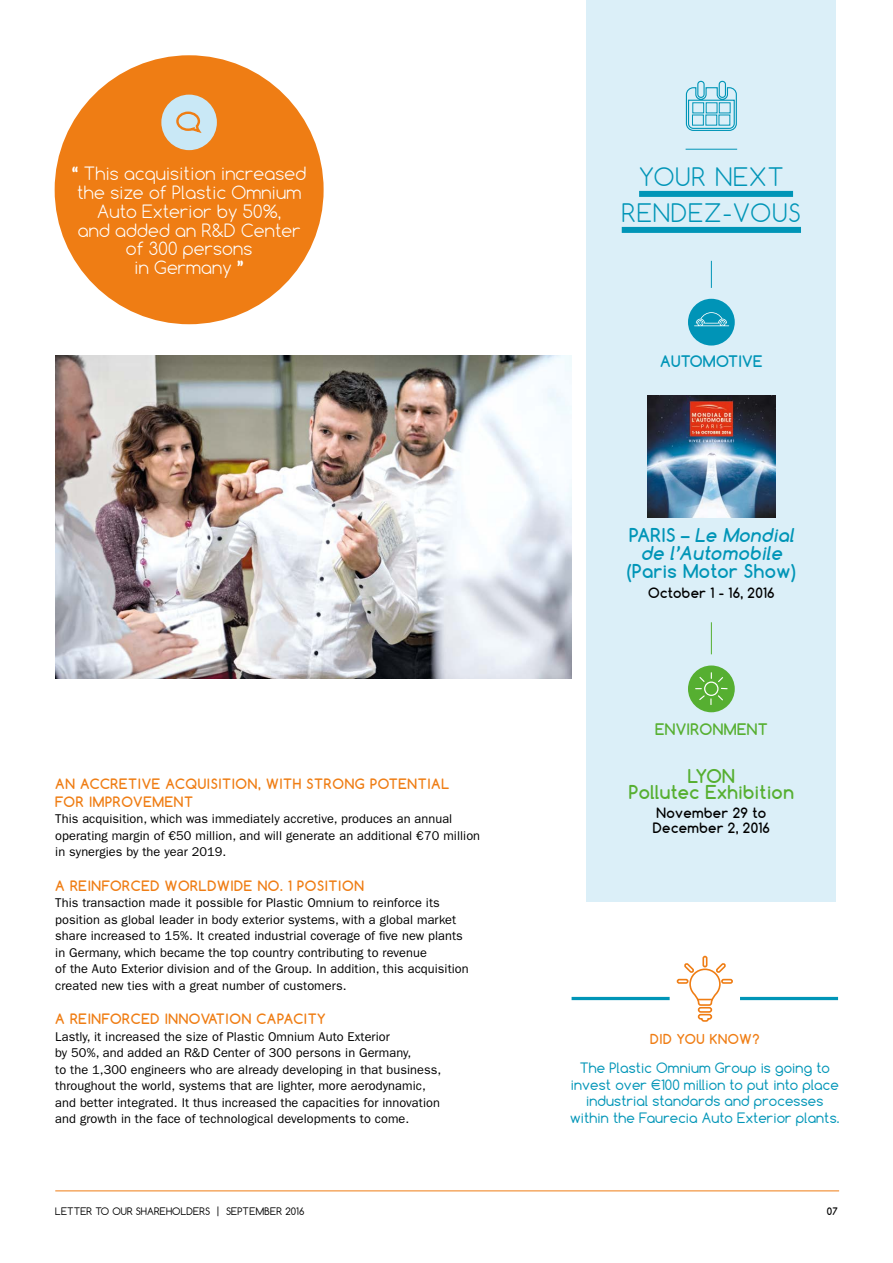
<style>
.page{position:relative;width:893px;height:1263px;background:#fff}
.page>*{position:absolute;margin:0;border:0;box-sizing:border-box;transform-origin:0 0}
.t1{font:300 24px/36px "Comfortaa";letter-spacing:.05em;color:#0095b7;text-align:center}
.t2{font:italic 700 18px/18px "Comfortaa";color:#0095b7;text-align:center}
.t3{font:700 18px/16.5px "Comfortaa";letter-spacing:.025em;color:#56af31;text-align:center}
.t4{font:700 18px "Comfortaa";letter-spacing:.025em;color:#0095b7}
.t5{font:300 17.25px/18.8px "Comfortaa";letter-spacing:.01em;color:#fff;text-align:center}
.t6{font:700 15px "Comfortaa";letter-spacing:.025em;color:#56af31}
.t7{font:700 15px "Comfortaa";letter-spacing:.025em;color:#0095b7}
.t8{font:13.5px/16.5px "Comfortaa";letter-spacing:.01em;color:#0095b7;text-align:center}
.t9{font:700 13.5px/18px "Comfortaa";letter-spacing:.05em;color:#ef7d14}
.t10{font:700 13.5px/15px "Comfortaa";letter-spacing:.025em;color:#000}
.t11{font:700 12.9px "Comfortaa";letter-spacing:.05em;color:#ef7d14}
.t12{font:12.75px/16.5px "ITC Franklin Gothic Std";letter-spacing:.005em;color:#000}
.t13{font:9.75px "Comfortaa";letter-spacing:.01em;color:#000}
.t14{font:700 9.75px "Comfortaa";color:#000}
.s1{font-weight:700}
.s2{font-style:normal}
</style>
<div class="page">
<hr style="left:572px;top:997px;width:266px;height:3px;background:#0095b7">
<div style="left:670px;top:945px;width:70px;height:87px;background:#fff"></div>
<svg style="left:676px;top:955px;width:57px;height:67px"></svg>
<div style="left:587px;top:0;width:249px;height:901px;background:#dbeff8"></div>
<img style="left:55px;top:356px;width:516px;height:323px">
<svg style="left:711px;top:261px;width:1px;height:27px"></svg>
<img style="left:648px;top:396px;width:127px;height:122px">
<div style="left:639px;top:191px;width:154px;height:6px;background:#0095b7"></div>
<div style="left:622px;top:227px;width:179px;height:6px;background:#0095b7"></div>
<div style="left:688px;top:665px;width:47px;height:47px;background:#56af31;border-radius:50%"></div>
<div style="left:704px;top:681px;width:15px;height:15px;border:1px solid #fff;border-radius:50%"></div>
<svg style="left:718px;top:677px;width:5px;height:5px"></svg>
<svg style="left:699px;top:677px;width:6px;height:5px"></svg>
<svg style="left:718px;top:695px;width:5px;height:5px"></svg>
<svg style="left:699px;top:695px;width:12px;height:10px"></svg>
<div style="left:688px;top:299px;width:47px;height:47px;background:#0094b7;border-radius:23px"></div>
<svg style="left:694px;top:312px;width:35px;height:14px"></svg>
<svg style="left:685px;top:80px;width:52px;height:51px"></svg>
<hr style="left:686px;top:149px;width:51px;height:1px;background:#0095b7">
<hr style="left:711px;top:622px;width:1px;height:32px;background:#56af31">
<hr style="left:55px;top:1190px;width:784px;height:1px;background:#ef7d14">
<div style="left:55px;top:55px;width:269px;height:269px;background:#ef7d14;border-radius:50%"></div>
<div style="left:161px;top:95px;width:56px;height:55px;background:#c9e8f6;border-radius:50%"></div>
<svg style="left:176px;top:111px;width:26px;height:22px"></svg>
<h3 class="t5" style="left:72px;top:164px;width:236px"><span class="s1">“</span> This acquisition increased the size of Plastic Omnium<br>Auto Exterior by 50%,<br>and added an R&amp;D Center of 300 persons<br>in Germany <span class="s1">”</span></h3>
<p class="t9" style="left:55px;top:774px;width:396px">AN ACCRETIVE ACQUISITION, WITH STRONG POTENTIAL<br>FOR IMPROVEMENT</p>
<p class="t12" style="left:55px;top:811px;width:426px">This acquisition, which was immediately accretive, produces an annual operating margin of €50 million, and will generate an additional €70 million in synergies by the year 2019.</p>
<p class="t9" style="left:55px;top:876px;width:310px">A REINFORCED WORLDWIDE NO. 1 POSITION</p>
<p class="t12" style="left:55px;top:895px;width:415px">This transaction made it possible for Plastic Omnium to reinforce its position as global leader in body exterior systems, with a global market share increased to 15%. It created industrial coverage of five new plants in Germany, which became the top country contributing to revenue<br>of the Auto Exterior division and of the Group. In addition, this acquisition created new ties with a great number of customers.</p>
<p class="t9" style="left:55px;top:1010px;width:272px">A REINFORCED INNOVATION CAPACITY</p>
<p class="t12" style="left:55px;top:1028px;width:388px">Lastly, it increased the size of Plastic Omnium Auto Exterior<br>by 50%, and added an R&amp;D Center of 300 persons in Germany,<br>to the 1,300 engineers who are already developing in that business, throughout the world, systems that are lighter, more aerodynamic, and better integrated. It thus increased the capacities for innovation and growth in the face of technological developments to come.</p>
<h1 class="t1" style="left:622px;top:159px;width:181px">YOUR NEXT<br>RENDEZ-VOUS</h1>
<p class="t7" style="left:660px;top:352px;width:104px">AUTOMOTIVE</p>
<h2 class="t2" style="left:629px;top:526px;width:170px"><span class="s2">PA R I S –</span> Le Mondial de l’Automobile</h2>
<h2 class="t4" style="left:627px;top:560px;width:170px">(Paris Motor Show)</h2>
<p class="t10" style="left:648px;top:585px;width:128px">October 1 - 16, 2016</p>
<p class="t6" style="left:655px;top:719px;width:114px">ENVIRONMENT</p>
<h2 class="t3" style="left:629px;top:767px;width:167px">LYON<br>Pollutec Exhibition</h2>
<p class="t10" style="left:653px;top:806px;width:118px">November 29 to<br>December 2, 2016</p>
<p class="t11" style="left:650px;top:1030px;width:111px">DID YOU KNOW?</p>
<p class="t8" style="left:570px;top:1060px;width:271px">The Plastic Omnium Group is going to invest over €100 million to put into place industrial standards and processes within the Faurecia Auto Exterior plants.</p>
<p class="t13" style="left:55px;top:1205px;width:251px">LETTER TO OUR SHAREHOLDERS | SEPTEMBER 2016</p>
<p class="t14" style="left:827px;top:1205px;width:12px">07</p>
</div>
